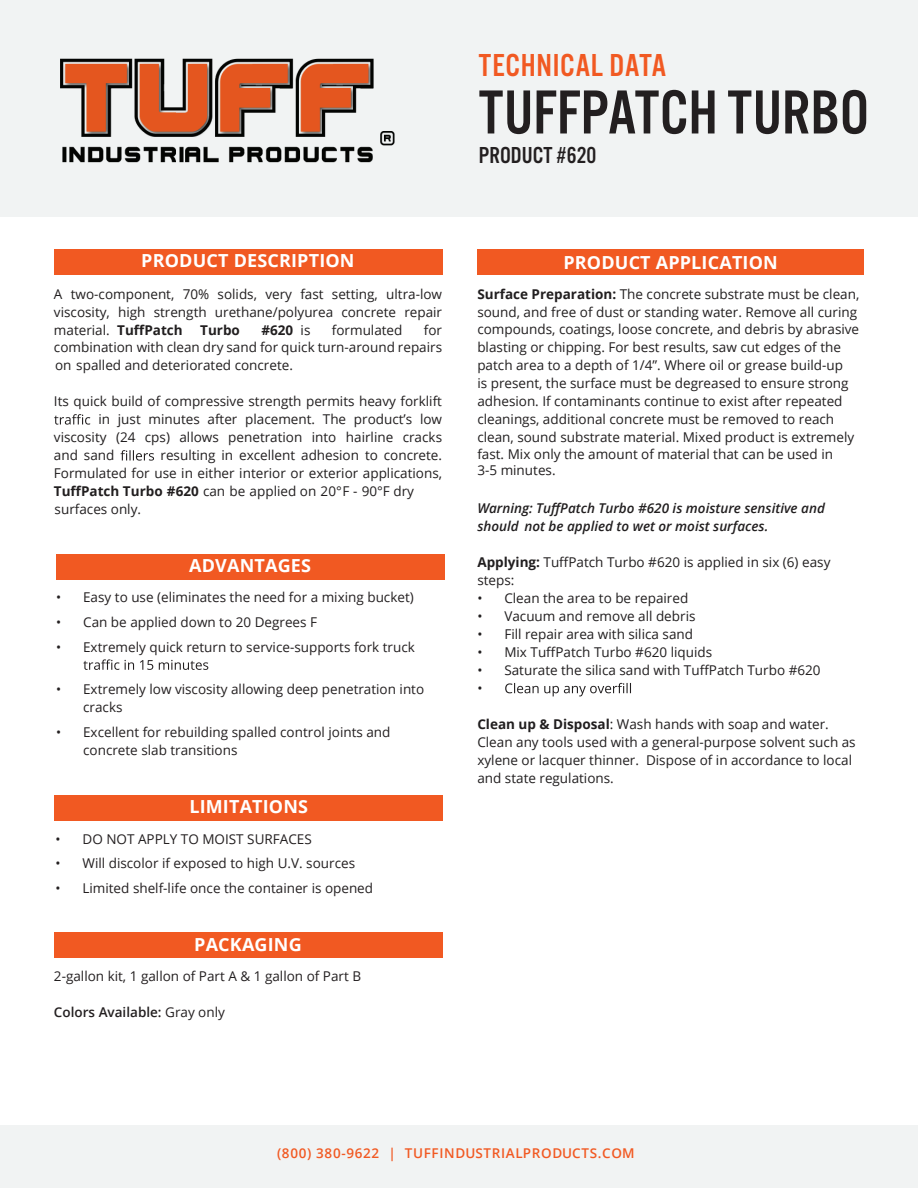
<style>
.page{position:relative;width:918px;height:1188px;background:#fff}
.page>*{position:absolute;margin:0;border:0;box-sizing:border-box;transform-origin:0 0}
.t1{font:64.5px "Alternate Got No 3 D";color:#231f20}
.t2{font:33px "Alternate Got No 3 D";letter-spacing:.02em;color:#f15922}
.t3{font:24px "Alternate Got No 3 D";color:#231f20}
.t4{font:700 18px "Open Sans";letter-spacing:.01em;color:#fff}
.t5{font:13.5px/16.2px "Open Sans";color:#211e1f}
.t6{font:13.5px/18px "Open Sans";color:#231f20}
.t7{font:italic 600 13.5px "Open Sans";color:#211e1f}
.t8{font:600 13.5px "Open Sans";letter-spacing:.05em;color:#f15922}
.t9{font:600 13.5px "Open Sans";color:#231f20}
.t10{font:700 13.5px "Open Sans";color:#211e1f}
.s1{font-weight:700}
.s2{font-weight:400}
.s3{font-style:inherit}
</style>
<div class="page">
<div style="left:0;top:1125px;width:918px;height:63px;background:#f1f3f3"></div>
<div style="left:0;top:0;width:918px;height:217px;background:#f1f3f3"></div>
<div style="left:54px;top:249px;width:388px;height:25px;background:#f15922"></div>
<div style="left:56px;top:554px;width:388px;height:26px;background:#f15922"></div>
<svg style="left:83px;top:659px;width:125px;height:11px"></svg>
<div style="left:54px;top:795px;width:388px;height:25px;background:#f15922"></div>
<img style="left:60px;top:58px;width:335px;height:105px">
<div style="left:477px;top:249px;width:387px;height:25px;background:#f15922"></div>
<div style="left:54px;top:932px;width:388px;height:26px;background:#f15922"></div>
<svg style="left:121px;top:450px;width:33px;height:11px"></svg>
<svg style="left:54px;top:414px;width:36px;height:11px"></svg>
<svg style="left:505px;top:683px;width:126px;height:13px"></svg>
<h2 class="t2" style="left:479px;top:49px;width:189px">TECHNICAL DATA</h2>
<h1 class="t1" style="left:479px;top:79px;width:392px">TUFFPATCH TURBO</h1>
<h3 class="t3" style="left:479px;top:143px;width:119px">PRODUCT #620</h3>
<h3 class="t4" style="left:141px;top:248px;width:215px">PRODUCT DESCRIPTION</h3>
<p class="t5" style="left:54px;top:285px;width:390px">A two-component, 70% solids, very fast setting, ultra-low</p>
<p class="t5" style="left:54px;top:303px;width:390px">viscosity, high strength urethane/polyurea concrete repair</p>
<p class="t5" style="left:54px;top:321px;width:130px">material. <span class="s1">TuffPatch</span></p>
<p class="t10" style="left:200px;top:320px;width:41px">Turbo</p>
<p class="t10" style="left:261px;top:320px;width:51px">#620 <span class="s2">is</span></p>
<p class="t5" style="left:332px;top:321px;width:72px">formulated</p>
<p class="t5" style="left:424px;top:321px;width:20px">for</p>
<p class="t5" style="left:54px;top:339px;width:390px">combination with clean dry sand for quick turn-around repairs</p>
<p class="t5" style="left:55px;top:357px;width:239px">on spalled and deteriorated concrete.</p>
<p class="t5" style="left:54px;top:393px;width:390px">Its quick build of compressive strength permits heavy forklift</p>
<p class="t5" style="left:98px;top:411px;width:345px">in just minutes after placement. The product’s low</p>
<p class="t5" style="left:54px;top:429px;width:390px">viscosity (24 cps) allows penetration into hairline cracks</p>
<p class="t5" style="left:54px;top:447px;width:62px">and sand</p>
<p class="t5" style="left:161px;top:447px;width:283px">resulting in excellent adhesion to concrete.</p>
<p class="t5" style="left:54px;top:465px;width:390px">Formulated for use in either interior or exterior applications,</p>
<p class="t5" style="left:54px;top:483px;width:362px"><span class="s1">TuffPatch Turbo #620</span> can be applied on 20°F - 90°F dry</p>
<p class="t5" style="left:55px;top:501px;width:88px">surfaces only.</p>
<h3 class="t4" style="left:189px;top:553px;width:123px">ADVANTAGES</h3>
<p class="t6" style="left:56px;top:588px;width:359px">• Easy to use (eliminates the need for a mixing bucket)</p>
<p class="t6" style="left:56px;top:613px;width:262px">• Can be applied down to 20 Degrees F</p>
<p class="t6" style="left:56px;top:638px;width:360px">• Extremely quick return to service-supports fork truck</p>
<p class="t6" style="left:83px;top:680px;width:343px;text-indent:-27px">• Extremely low viscosity allowing deep penetration into cracks</p>
<p class="t6" style="left:83px;top:723px;width:309px;text-indent:-27px">• Excellent for rebuilding spalled control joints and concrete slab transitions</p>
<h3 class="t4" style="left:189px;top:794px;width:120px">LIMITATIONS</h3>
<p class="t6" style="left:56px;top:829px;width:258px">• DO NOT APPLY TO MOIST SURFACES</p>
<p class="t6" style="left:56px;top:854px;width:301px">• Will discolor if exposed to high U.V. sources</p>
<p class="t6" style="left:56px;top:879px;width:319px">• Limited shelf-life once the container is opened</p>
<h3 class="t4" style="left:194px;top:931px;width:109px">PACKAGING</h3>
<p class="t6" style="left:54px;top:966px;width:309px">2-gallon kit, 1 gallon of Part A &amp; 1 gallon of Part B</p>
<p class="t9" style="left:54px;top:1003px;width:173px">Colors Available: <span class="s2">Gray only</span></p>
<h3 class="t4" style="left:563px;top:249px;width:216px">PRODUCT APPLICATION</h3>
<p class="t5" style="left:477px;top:285px;width:383px"><span class="s1">Surface Preparation:</span> The concrete substrate must be clean,</p>
<p class="t5" style="left:477px;top:303px;width:381px">sound, and free of dust or standing water. Remove all curing</p>
<p class="t5" style="left:477px;top:321px;width:383px">compounds, coatings, loose concrete, and debris by abrasive</p>
<p class="t5" style="left:477px;top:339px;width:365px">blasting or chipping. For best results, saw cut edges of the</p>
<p class="t5" style="left:477px;top:357px;width:367px">patch area to a depth of 1/4”. Where oil or grease build-up</p>
<p class="t5" style="left:477px;top:375px;width:373px">is present, the surface must be degreased to ensure strong</p>
<p class="t5" style="left:477px;top:393px;width:367px">adhesion. If contaminants continue to exist after repeated</p>
<p class="t5" style="left:477px;top:411px;width:358px">cleanings, additional concrete must be removed to reach</p>
<p class="t5" style="left:477px;top:429px;width:378px">clean, sound substrate material. Mixed product is extremely fast. Mix only the amount of material that can be used in<br>3-5 minutes.</p>
<p class="t7" style="left:477px;top:499px;width:349px">Warning: TuffPatch Turbo #620 is moisture sensitive and</p>
<p class="t7" style="left:477px;top:517px;width:292px">should not be applied to wet or moist surfaces.</p>
<p class="t5" style="left:477px;top:554px;width:355px"><span class="s1">Applying:</span> TuffPatch Turbo #620 is applied in six (6) easy</p>
<p class="t5" style="left:477px;top:572px;width:39px">steps:</p>
<p class="t5" style="left:477px;top:590px;width:212px">• Clean the area to be repaired</p>
<p class="t5" style="left:477px;top:608px;width:220px">• Vacuum and remove all debris</p>
<p class="t5" style="left:477px;top:626px;width:217px">• Fill repair area with silica sand</p>
<p class="t5" style="left:477px;top:644px;width:236px">• Mix TuffPatch Turbo #620 liquids</p>
<p class="t5" style="left:477px;top:662px;width:345px">• Saturate the silica sand with TuffPatch Turbo #620</p>
<p class="t5" style="left:477px;top:680px;width:7px">•</p>
<p class="t5" style="left:477px;top:716px;width:353px"><span class="s1">Clean up &amp; Disposal</span>: Wash hands with soap and water.</p>
<p class="t5" style="left:477px;top:734px;width:380px">Clean any tools used with a general-purpose solvent such as</p>
<p class="t5" style="left:477px;top:752px;width:376px">xylene or lacquer thinner. Dispose of in accordance to local</p>
<p class="t5" style="left:477px;top:770px;width:138px">and state regulations.</p>
<p class="t8" style="left:277px;top:1144px;width:359px"><span class="s3">(800) 380-9622</span> | TUFFINDUSTRIALPRODUCTS.COM</p>
</div>
